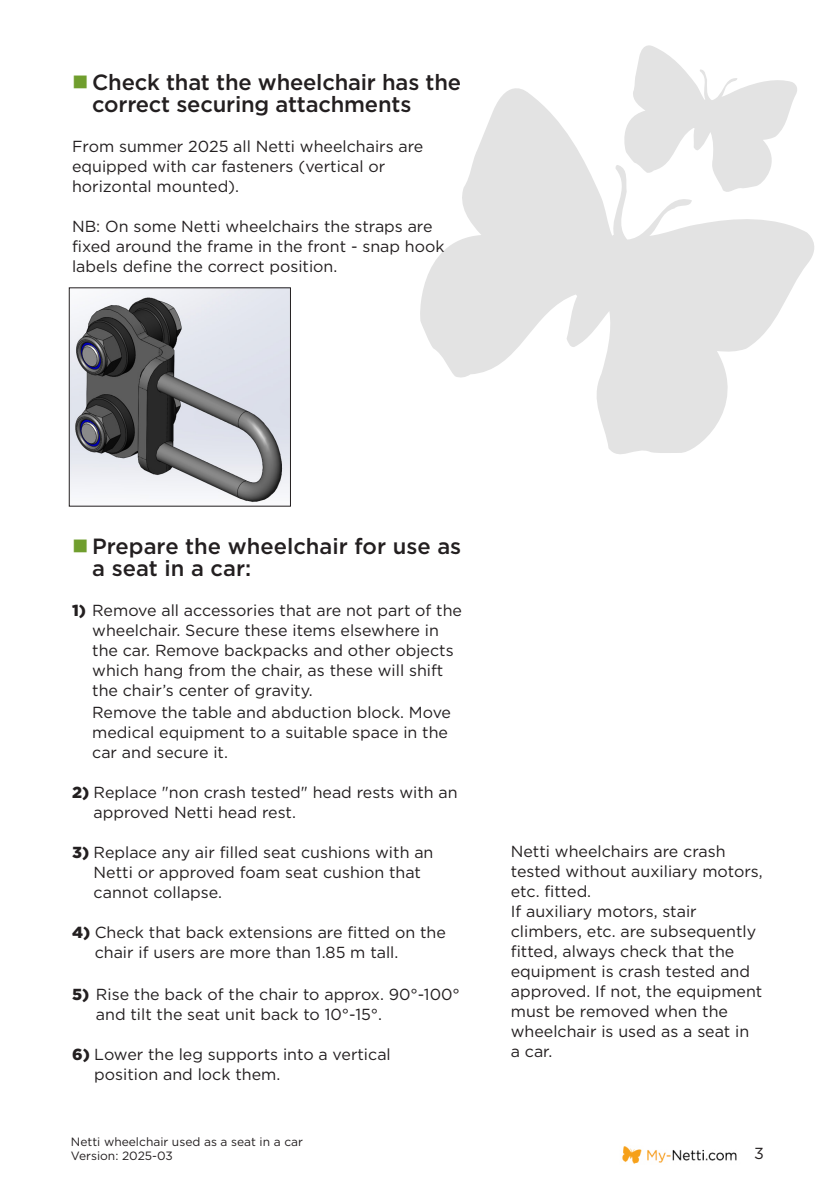
<style>
.page{position:relative;width:840px;height:1191px;background:#fff}
.page>*{position:absolute;margin:0;border:0;box-sizing:border-box;transform-origin:0 0}
.t1{font:500 22px/22px "Gotham";letter-spacing:-.01em;color:#231f20}
.t2{font:16px/20px "Gotham";color:#231f20}
.t3{font:12px/14.4px "Gotham";color:#231f20}
.s1{color:#709e2e}
.s2{font-weight:900}
</style>
<div class="page">
<svg style="left:636px;top:45px;width:69px;height:29px"></svg>
<svg style="left:420px;top:74px;width:394px;height:380px;fill:#e3e3e3"></svg>
<img style="left:71px;top:289px;width:218px;height:214px">
<div style="left:69px;top:287px;width:222px;height:219px;border:1px solid #231f20"></div>
<img style="left:622px;top:1146px;width:115px;height:18px">
<p class="t1" style="left:92px;top:71px;width:370px;text-indent:-20px"><span class="s1">■</span> Check that the wheelchair has the correct securing attachments</p>
<p class="t2" style="left:72px;top:136px;width:352px">From summer 2025 all Netti wheelchairs are equipped with car fasteners (vertical or horizontal mounted).</p>
<p class="t2" style="left:72px;top:216px;width:374px">NB: On some Netti wheelchairs the straps are fixed around the frame in the front - snap hook labels define the correct position.</p>
<p class="t1" style="left:92px;top:535px;width:370px;text-indent:-20px"><span class="s1">■</span> Prepare the wheelchair for use as a seat in a car:</p>
<p class="t2" style="left:92px;top:600px;width:371px;text-indent:-20px"><span class="s2">1)</span> Remove all accessories that are not part of the wheelchair. Secure these items elsewhere in the car. Remove backpacks and other objects which hang from the chair, as these will shift the chair’s center of gravity.</p>
<p class="t2" style="left:92px;top:702px;width:360px">Remove the table and abduction block. Move medical equipment to a suitable space in the car and secure it.</p>
<p class="t2" style="left:94px;top:782px;width:365px;text-indent:-22px"><span class="s2">2)</span> Replace "non crash tested" head rests with an approved Netti head rest.</p>
<p class="t2" style="left:93px;top:842px;width:341px;text-indent:-21px"><span class="s2">3)</span> Replace any air filled seat cushions with an<br>Netti or approved foam seat cushion that cannot collapse.</p>
<p class="t2" style="left:95px;top:922px;width:352px;text-indent:-23px"><span class="s2">4)</span> Check that back extensions are fitted on the chair if users are more than 1.85 m tall.</p>
<p class="t2" style="left:96px;top:984px;width:365px;text-indent:-24px"><span class="s2">5)</span> Rise the back of the chair to approx. 90°-100° and tilt the seat unit back to 10°-15°.</p>
<p class="t2" style="left:94px;top:1044px;width:298px;text-indent:-22px"><span class="s2">6)</span> Lower the leg supports into a vertical position and lock them.</p>
<p class="t3" style="left:71px;top:1134px;width:233px">Netti wheelchair used as a seat in a car<br>Version: 2025-03</p>
<p class="t2" style="left:510px;top:840px;width:253px">Netti wheelchairs are crash tested without auxiliary motors, etc. fitted.</p>
<p class="t2" style="left:510px;top:900px;width:253px">If auxiliary motors, stair climbers, etc. are subsequently fitted, always check that the equipment is crash tested and approved. If not, the equipment must be removed when the wheelchair is used as a seat in a car.</p>
<p class="t2" style="left:753px;top:1143px;width:11px">3</p>
</div>
